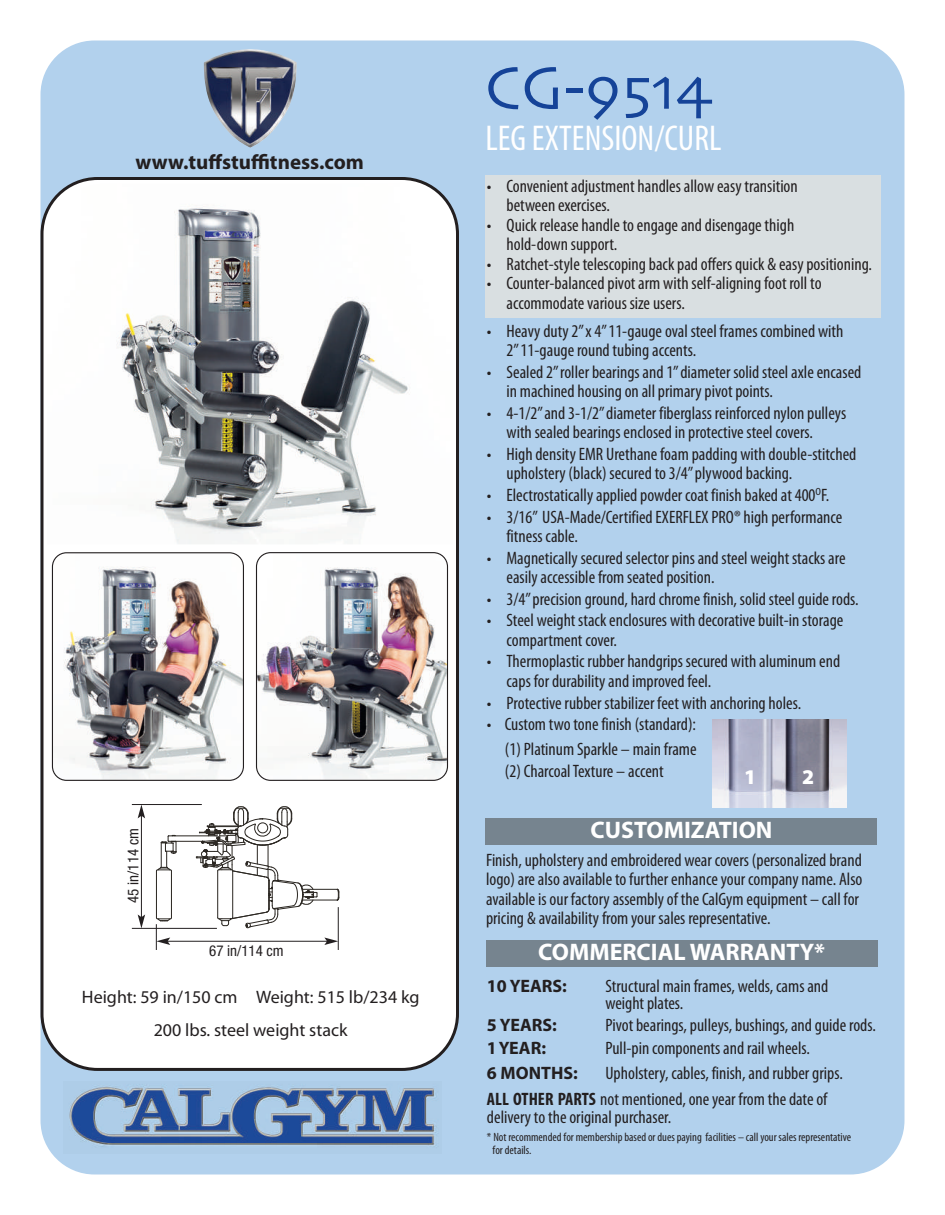
<style>
.page{position:relative;width:945px;height:1215px;background:#fff}
.page>*{position:absolute;margin:0;border:0;box-sizing:border-box;transform-origin:0 0}
.t1{font:63px "Skia";color:#154398}
.t2{font:condensed 36px "Myriad Pro";color:#fff}
.t3{font:700 24px "Myriad Pro";color:#fff}
.t4{font:700 21px "Myriad Pro";color:#231f20}
.t5{font:900 21px "Myriad Pro";color:#fff}
.t6{font:condensed 18px/19.5px "Myriad Pro";color:#231f20}
.t7{font:18px "Myriad Pro";color:#231f20}
.t8{font:700 18px "Myriad Pro";color:#231f20}
.t9{font:condensed 15px "Helvetica Neue LT Std";color:#231f20}
.t10{font:condensed 12px/13.5px "Myriad Pro";color:#231f20}
.s1{font-weight:700}
</style>
<div class="page">
<div style="left:40px;top:40px;width:864px;height:1135px;background:#b2d1ed;border-radius:54px"></div>
<svg style="left:40px;top:177px;width:419px;height:894px;background:#f1f2f2"></svg>
<svg style="left:47px;top:249px;width:406px;height:295px;background:#d2d3d4"></svg>
<img style="left:47px;top:184px;width:406px;height:65px">
<div style="left:486px;top:940px;width:392px;height:26px;background:#76848f"></div>
<div style="left:486px;top:818px;width:391px;height:27px;background:#76848f"></div>
<img style="left:204px;top:49px;width:93px;height:98px">
<img style="left:69px;top:1084px;width:369px;height:64px">
<div style="left:485px;top:176px;width:396px;height:142px;background:#d9dfe1"></div>
<img style="left:52px;top:552px;width:192px;height:229px">
<img style="left:256px;top:552px;width:192px;height:229px">
<hr style="left:156px;top:871px;width:1px;height:47px;background:#2c2823">
<hr style="left:171px;top:871px;width:1px;height:47px;background:#2c2823">
<hr style="left:303px;top:889px;width:34px;height:1px;background:#2c2823">
<hr style="left:303px;top:900px;width:34px;height:1px;background:#2c2823">
<svg style="left:336px;top:888px;width:3px;height:13px"></svg>
<hr style="left:169px;top:835px;width:48px;height:1px;background:#2c2823">
<hr style="left:169px;top:841px;width:33px;height:1px;background:#2c2823">
<svg style="left:156px;top:835px;width:21px;height:37px"></svg>
<svg style="left:196px;top:806px;width:122px;height:122px;background:#dfdfde"></svg>
<hr style="left:132px;top:804px;width:70px;height:1px;background:#231f20">
<hr style="left:132px;top:928px;width:85px;height:1px;background:#231f20">
<hr style="left:141px;top:816px;width:1px;height:101px;background:#231f20">
<svg style="left:138px;top:805px;width:7px;height:13px"></svg>
<svg style="left:138px;top:915px;width:7px;height:13px"></svg>
<hr style="left:338px;top:907px;width:1px;height:43px;background:#231f20">
<hr style="left:168px;top:941px;width:159px;height:1px;background:#231f20">
<svg style="left:156px;top:917px;width:16px;height:33px"></svg>
<svg style="left:324px;top:938px;width:14px;height:7px"></svg>
<img style="left:713px;top:720px;width:134px;height:87px">
<p class="t4" style="left:136px;top:154px;width:230px">www.tuffstuffitness.com</p>
<p class="t9" style="left:128px;top:903px;width:76px;rotate:-90deg">45 in/114 cm</p>
<p class="t9" style="left:209px;top:946px;width:76px">67 in/114 cm</p>
<p class="t7" style="left:82px;top:991px;width:339px">Height: 59 in/150 cm Weight: 515 lb/234 kg</p>
<p class="t7" style="left:154px;top:1024px;width:195px">200 lbs. steel weight stack</p>
<h1 class="t1" style="left:484px;top:50px;width:230px">CG-9514</h1>
<h2 class="t2" style="left:485px;top:125px;width:237px">LEG EXTENSION/CURL</h2>
<p class="t6" style="left:507px;top:178px;width:293px;text-indent:-20px">• Convenient adjustment handles allow easy transition between exercises.</p>
<p class="t6" style="left:507px;top:217px;width:289px;text-indent:-20px">• Quick release handle to engage and disengage thigh hold-down support.</p>
<p class="t6" style="left:487px;top:256px;width:386px">• Ratchet-style telescoping back pad offers quick &amp; easy positioning.</p>
<p class="t6" style="left:507px;top:275px;width:317px;text-indent:-20px">• Counter-balanced pivot arm with self-aligning foot roll to accommodate various size users.</p>
<p class="t6" style="left:507px;top:322px;width:338px;text-indent:-20px">• Heavy duty 2”x 4”11-gauge oval steel frames combined with<br>2”11-gauge round tubing accents.</p>
<p class="t6" style="left:507px;top:364px;width:356px;text-indent:-20px">• Sealed 2”roller bearings and 1”diameter solid steel axle encased in machined housing on all primary pivot points.</p>
<p class="t6" style="left:507px;top:405px;width:341px;text-indent:-20px">• 4-1/2”and 3-1/2”diameter fiberglass reinforced nylon pulleys with sealed bearings enclosed in protective steel covers.</p>
<p class="t6" style="left:507px;top:446px;width:351px;text-indent:-20px">• High density EMR Urethane foam padding with double-stitched upholstery (black) secured to 3/4”plywood backing.</p>
<p class="t6" style="left:487px;top:487px;width:344px">• Electrostatically applied powder coat finish baked at 400<sup>0</sup>F.</p>
<p class="t6" style="left:507px;top:508px;width:337px;text-indent:-20px">• 3/16” USA-Made/Certified EXERFLEX PRO® high performance fitness cable.</p>
<p class="t6" style="left:507px;top:550px;width:341px;text-indent:-20px">• Magnetically secured selector pins and steel weight stacks are easily accessible from seated position.</p>
<p class="t6" style="left:487px;top:591px;width:373px">• 3/4”precision ground, hard chrome finish, solid steel guide rods.</p>
<p class="t6" style="left:507px;top:612px;width:338px;text-indent:-20px">• Steel weight stack enclosures with decorative built-in storage compartment cover.</p>
<p class="t6" style="left:507px;top:653px;width:335px;text-indent:-20px">• Thermoplastic rubber handgrips secured with aluminum end caps for durability and improved feel.</p>
<p class="t6" style="left:487px;top:694px;width:316px">• Protective rubber stabilizer feet with anchoring holes.</p>
<p class="t6" style="left:487px;top:713px;width:211px;line-height:25.2px;text-align:right">• Custom two tone finish (standard): (1) Platinum Sparkle – main frame</p>
<p class="t6" style="left:505px;top:763px;width:160px">(2) CharcoalTexture – accent</p>
<p class="t5" style="left:744px;top:769px;width:14px">1</p>
<p class="t5" style="left:802px;top:769px;width:14px">2</p>
<h3 class="t3" style="left:591px;top:821px;width:183px">CUSTOMIZATION</h3>
<p class="t6" style="left:486px;top:851px;width:378px">Finish, upholstery and embroidered wear covers (personalized brand logo) are also available to further enhance your company name. Also available is our factory assembly of the CalGym equipment – call for pricing &amp; availability from your sales representative.</p>
<h3 class="t3" style="left:538px;top:943px;width:288px">COMMERCIAL WARRANTY*</h3>
<p class="t8" style="left:487px;top:979px;width:81px">10 YEARS:</p>
<p class="t6" style="left:605px;top:980px;width:225px;line-height:16.5px">Structural main frames, welds, cams and weight plates.</p>
<p class="t8" style="left:487px;top:1018px;width:71px">5 YEARS:</p>
<p class="t6" style="left:605px;top:1017px;width:272px">Pivot bearings, pulleys, bushings, and guide rods.</p>
<p class="t8" style="left:487px;top:1041px;width:61px">1YEAR:</p>
<p class="t6" style="left:605px;top:1040px;width:206px">Pull-pin components and rail wheels.</p>
<p class="t8" style="left:487px;top:1066px;width:92px">6 MONTHS:</p>
<p class="t6" style="left:487px;top:1062px;width:357px;line-height:25.5px;text-indent:118px">Upholstery, cables, finish, and rubber grips.<br><span class="s1">ALL OTHER PARTS</span> not mentioned, one year from the date of</p>
<p class="t6" style="left:487px;top:1109px;width:186px">delivery to the original purchaser.</p>
<p class="t10" style="left:493px;top:1131px;width:360px;text-indent:-6px">* Not recommended for membership based or dues paying facilities – call your sales representative for details.</p>
</div>
